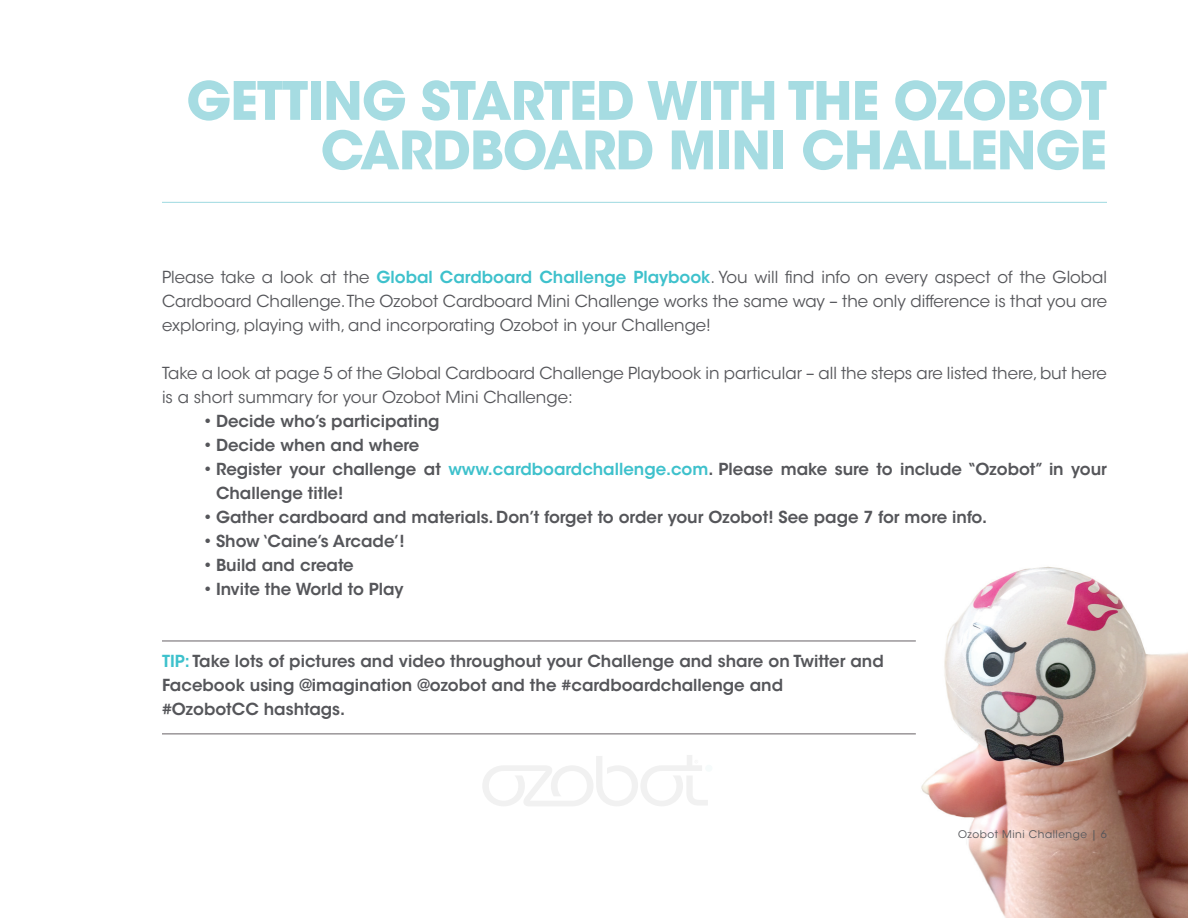
<style>
.page{position:relative;width:1188px;height:918px;background:#fff}
.page>*{position:absolute;margin:0;border:0;box-sizing:border-box;transform-origin:0 0}
.t1{font:700 52.5px/49.5px "ITC Avant Garde Std";letter-spacing:-.02em;color:#a6dce2;text-align:right}
.t2{font:600 16.5px/24px "ITC Avant Garde Std";color:#55565a}
.t3{font:16.5px/24px "ITC Avant Garde Std";color:#55565a;text-align:justify}
.t4{font:10.5px "ITC Avant Garde Std";letter-spacing:.05em;color:#55565a}
.s1{font-weight:600;color:#3ec1cc}
.s2{color:#3ec1cc}
.s3{color:#3dc1cc}
</style>
<div class="page">
<img style="left:921px;top:566px;width:267px;height:352px">
<div style="left:705px;top:765px;width:7px;height:7px;background:#f6fbfb;border-radius:50%"></div>
<svg style="left:483px;top:755px;width:225px;height:51px"></svg>
<hr style="left:162px;top:640px;width:754px;height:2px;background:#9a9699">
<hr style="left:162px;top:733px;width:754px;height:2px;background:#9a9699">
<hr style="left:162px;top:202px;width:945px;height:1px;background:#9ed9e0">
<h1 class="t1" style="left:186px;top:76px;width:922px">GETTING STARTED WITH THE OZOBOT<br>CARDBOARD MINI CHALLENGE</h1>
<p class="t3" style="left:162px;top:266px;width:947px">Please take a look at the <span class="s1">Global Cardboard Challenge Playbook</span>. You will nd info on every aspect of the Global Cardboard Challenge. The Ozobot Cardboard Mini Challenge works the same way – the only difference is that you are exploring, playing with, and incorporating Ozobot in your Challenge!</p>
<p class="t3" style="left:162px;top:362px;width:946px">Take a look at page 5 of the Global Cardboard Challenge Playbook in particular – all the steps are listed there, but here is a short summary for your Ozobot Mini Challenge:</p>
<p class="t2" style="left:203px;top:409px;width:239px">• Decide who’s participating</p>
<p class="t2" style="left:203px;top:433px;width:218px">• Decide when and where</p>
<p class="t2" style="left:216px;top:457px;width:892px;text-indent:-13px">• Register your challenge at <span class="s2">www.cardboardchallenge.com</span>. Please make sure to include “Ozobot” in your<br>Challenge title!</p>
<p class="t2" style="left:203px;top:505px;width:786px">• Gather cardboard and materials. Don’t forget to order your Ozobot! See page 7 for more info.</p>
<p class="t2" style="left:203px;top:529px;width:204px">• Show ‘Caine’s Arcade’!</p>
<p class="t2" style="left:203px;top:553px;width:153px">• Build and create</p>
<p class="t2" style="left:203px;top:577px;width:202px">• Invite the World to Play</p>
<p class="t2" style="left:162px;top:649px;width:723px"><span class="s3">TIP:</span> Take lots of pictures and video throughout your Challenge and share on Twitter and<br>Facebook using @imagination @ozobot and the #cardboardchallenge and #OzobotCC hashtags.</p>
<p class="t4" style="left:958px;top:828px;width:150px">Ozobot Mini Challenge | 6</p>
</div>
